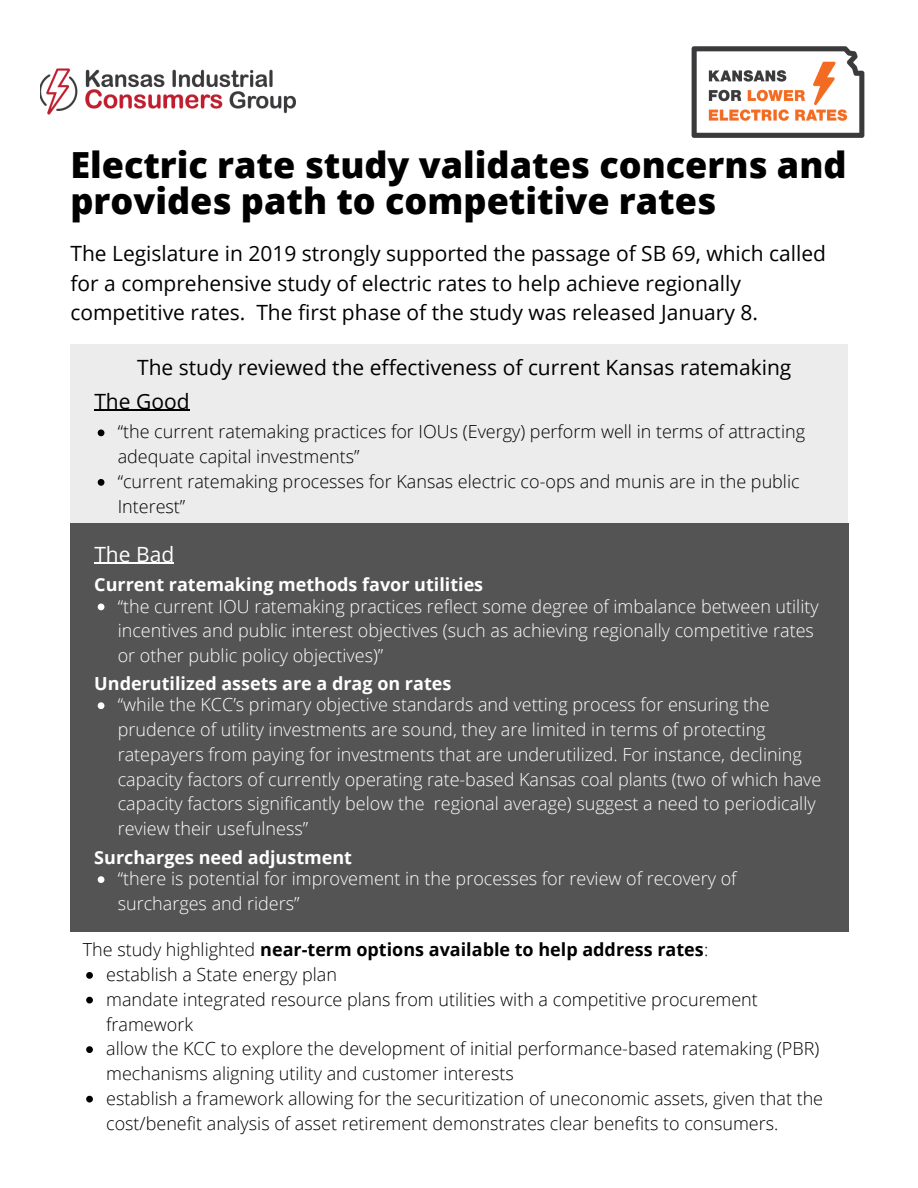
<style>
.page{position:relative;width:918px;height:1188px;background:#fff}
.page>*{position:absolute;margin:0;border:0;box-sizing:border-box;transform-origin:0 0}
.t1{font:800 36px/36px "Open Sans";color:#000}
.t2{font:21px/29.2px "Open Sans";color:#000}
.t3{font:21px "Open Sans";color:#fff}
.t4{font:300 18px/24.8px "Open Sans";color:#fff}
.t5{font:300 18px/24.8px "Open Sans";color:#000}
.t6{font:700 18px "Open Sans";color:#fff}
.t7{font:700 18px "Open Sans";color:#000}
.s1{font-weight:300}
</style>
<div class="page">
<div style="left:70px;top:344px;width:778px;height:189px;background:#edecec"></div>
<div style="left:70px;top:523px;width:779px;height:408px;background:#545454"></div>
<img style="left:40px;top:68px;width:256px;height:47px">
<img style="left:691px;top:46px;width:174px;height:92px">
<svg style="left:86px;top:972px;width:7px;height:7px"></svg>
<svg style="left:86px;top:997px;width:7px;height:7px"></svg>
<svg style="left:86px;top:1046px;width:7px;height:7px"></svg>
<svg style="left:86px;top:1096px;width:7px;height:6px"></svg>
<svg style="left:98px;top:702px;width:6px;height:7px"></svg>
<svg style="left:98px;top:429px;width:6px;height:7px"></svg>
<svg style="left:98px;top:479px;width:6px;height:7px"></svg>
<hr style="left:94px;top:410px;width:96px;height:1px;background:#000">
<svg style="left:98px;top:604px;width:6px;height:6px"></svg>
<svg style="left:98px;top:876px;width:6px;height:7px"></svg>
<hr style="left:94px;top:563px;width:80px;height:1px;background:#fff">
<h1 class="t1" style="left:70px;top:147px;width:778px">Electric rate study validates concerns and provides path to competitive rates</h1>
<p class="t2" style="left:70px;top:239px;width:757px">The Legislature in 2019 strongly supported the passage of SB 69, which called for a comprehensive study of electric rates to help achieve regionally competitive rates. The first phase of the study was released January 8.</p>
<p class="t2" style="left:94px;top:350px;width:699px;line-height:33.8px;text-indent:43px">The study reviewed the effectiveness of current Kansas ratemaking<br>The Good</p>
<p class="t5" style="left:118px;top:419px;width:689px">“the current ratemaking practices for IOUs (Evergy) perform well in terms of attracting adequate capital investments”<br>“current ratemaking processes for Kansas electric co-ops and munis are in the public Interest”</p>
<p class="t3" style="left:94px;top:539px;width:81px">The Bad</p>
<p class="t6" style="left:94px;top:572px;width:390px">Current ratemaking methods favor utilities</p>
<p class="t4" style="left:118px;top:593px;width:702px">“the current IOU ratemaking practices reflect some degree of imbalance between utility incentives and public interest objectives (such as achieving regionally competitive rates or other public policy objectives)”</p>
<p class="t6" style="left:94px;top:671px;width:359px">Underutilized assets are a drag on rates</p>
<p class="t4" style="left:118px;top:692px;width:705px">“while the KCC’s primary objective standards and vetting process for ensuring the prudence of utility investments are sound, they are limited in terms of protecting ratepayers from paying for investments that are underutilized. For instance, declining capacity factors of currently operating rate-based Kansas coal plants (two of which have capacity factors significantly below the regional average) suggest a need to periodically review their usefulness”</p>
<p class="t6" style="left:94px;top:845px;width:259px">Surcharges need adjustment</p>
<p class="t4" style="left:118px;top:866px;width:620px">“there is potential for improvement in the processes for review of recovery of surcharges and riders”</p>
<p class="t7" style="left:83px;top:937px;width:627px"><span class="s1">The study highlighted</span> near-term options available to help address rates<span class="s1">:</span></p>
<p class="t5" style="left:106px;top:962px;width:718px">establish a State energy plan<br>mandate integrated resource plans from utilities with a competitive procurement framework<br>allow the KCC to explore the development of initial performance-based ratemaking (PBR) mechanisms aligning utility and customer interests<br>establish a framework allowing for the securitization of uneconomic assets, given that the cost/benefit analysis of asset retirement demonstrates clear benefits to consumers.</p>
</div>
